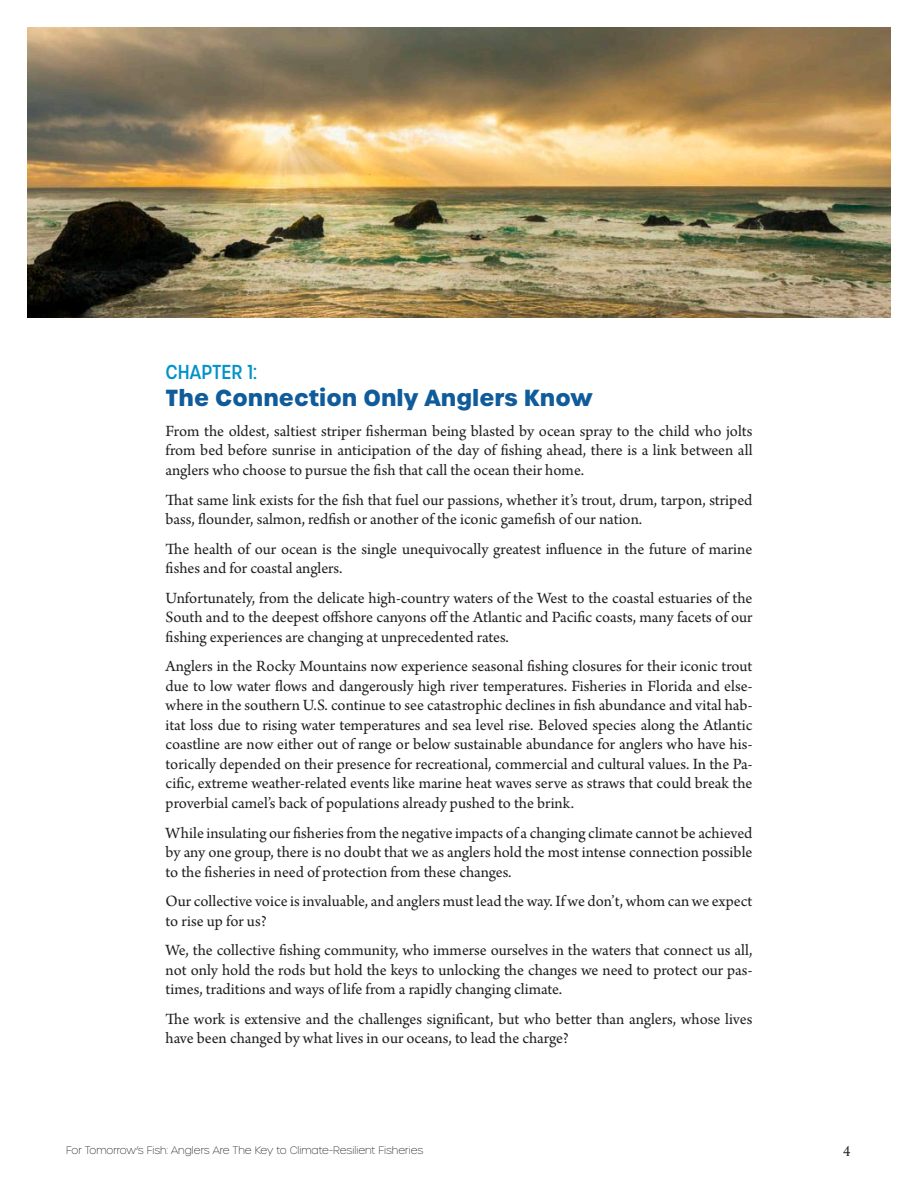
<style>
.page{position:relative;width:918px;height:1188px;background:#fff}
.page>*{position:absolute;margin:0;border:0;box-sizing:border-box;transform-origin:0 0}
.t1{font:700 22.5px "Urbane";color:#105c9b}
.t2{font:500 19.5px "Urbane Condensed";color:#0092c8}
.t3{font:16.5px/19.5px "Arno Pro";color:#231f20;text-align:justify}
.t4{font:15px "Marion";color:#231f20}
.t5{font:100 10.5px "Urbane";color:#231f20}
</style>
<div class="page">
<img style="left:27px;top:27px;width:864px;height:291px">
<p class="t2" style="left:166px;top:359px;width:93px">CHAPTER 1:</p>
<p class="t1" style="left:166px;top:383px;width:429px">The Connection Only Anglers Know</p>
<p class="t3" style="left:166px;top:422px;width:588px">From the oldest, saltiest striper fisherman being blasted by ocean spray to the child who jolts from bed before sunrise in anticipation of the day of fishing ahead, there is a link between all anglers who choose to pursue the fish that call the ocean their home.</p>
<p class="t3" style="left:166px;top:491px;width:588px">That same link exists for the fish that fuel our passions, whether it’s trout, drum, tarpon, striped bass, flounder, salmon, redfish or another of the iconic gamefish of our nation.</p>
<p class="t3" style="left:166px;top:540px;width:588px">The health of our ocean is the single unequivocally greatest influence in the future of marine fishes and for coastal anglers.</p>
<p class="t3" style="left:166px;top:589px;width:588px">Unfortunately, from the delicate high-country waters of the West to the coastal estuaries of the South and to the deepest offshore canyons off the Atlantic and Pacific coasts, many facets of our fishing experiences are changing at unprecedented rates.</p>
<p class="t3" style="left:166px;top:658px;width:588px">Anglers in the Rocky Mountains now experience seasonal fishing closures for their iconic trout due to low water flows and dangerously high river temperatures. Fisheries in Florida and else&shy;where in the southern U.S. continue to see catastrophic declines in fish abundance and vital hab&shy;itat loss due to rising water temperatures and sea level rise. Beloved species along the Atlantic coastline are now either out of range or below sustainable abundance for anglers who have his&shy;torically depended on their presence for recreational, commercial and cultural values. In the Pa&shy;cific, extreme weather-related events like marine heat waves serve as straws that could break the proverbial camel’s back of populations already pushed to the brink.</p>
<p class="t3" style="left:166px;top:824px;width:588px">While insulating our fisheries from the negative impacts of a changing climate cannot be achieved by any one group, there is no doubt that we as anglers hold the most intense connection possible to the fisheries in need of protection from these changes.</p>
<p class="t3" style="left:166px;top:892px;width:588px">Our collective voice is invaluable, and anglers must lead the way. If we don’t, whom can we expect to rise up for us?</p>
<p class="t3" style="left:166px;top:941px;width:588px">We, the collective fishing community, who immerse ourselves in the waters that connect us all, not only hold the rods but hold the keys to unlocking the changes we need to protect our pas&shy;times, traditions and ways of life from a rapidly changing climate.</p>
<p class="t3" style="left:166px;top:1010px;width:588px">The work is extensive and the challenges significant, but who better than anglers, whose lives have been changed by what lives in our oceans, to lead the charge?</p>
<p class="t5" style="left:66px;top:1144px;width:359px">For Tomorrow’s Fish: Anglers Are The Key to Climate-Resilient Fisheries</p>
<p class="t4" style="left:843px;top:1143px;width:9px">4</p>
</div>
